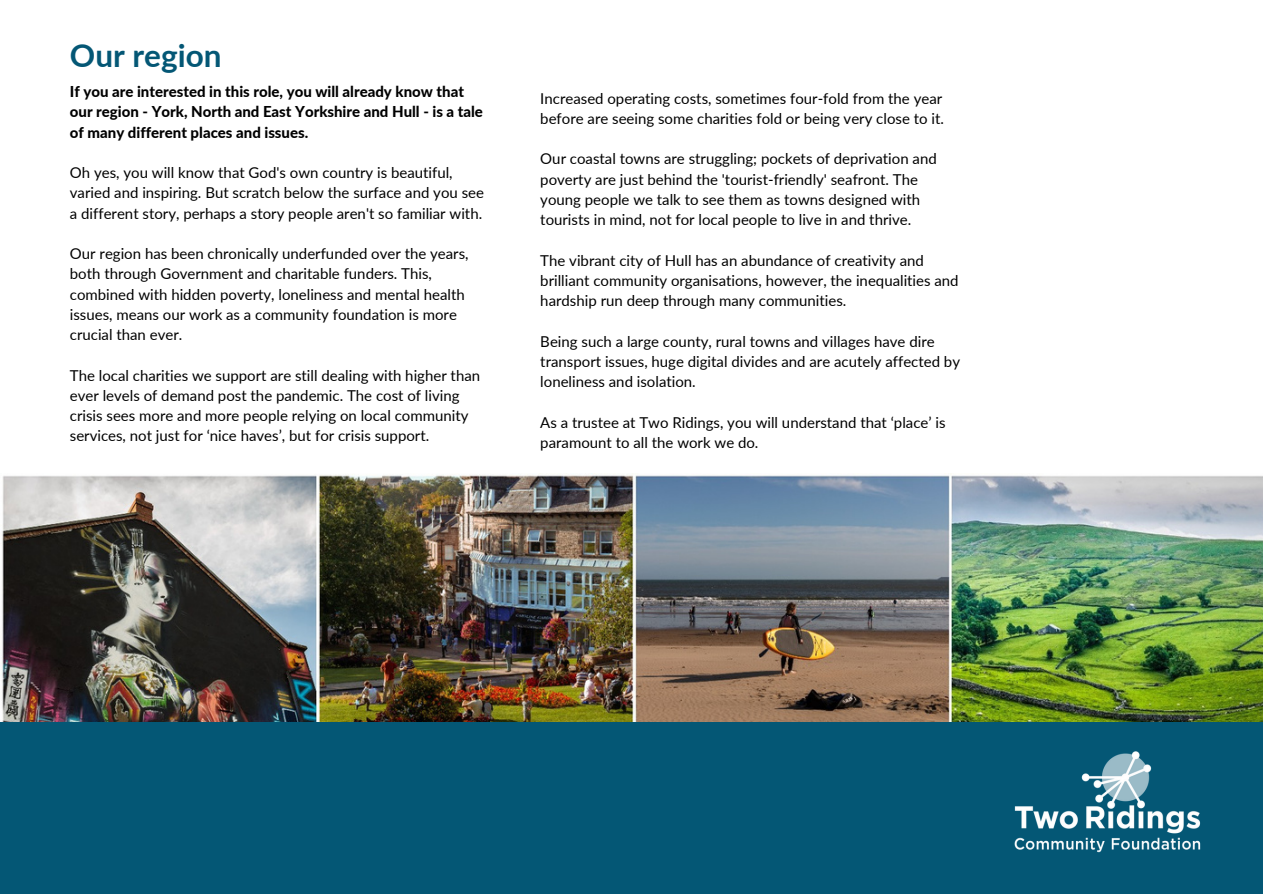
<style>
.page{position:relative;width:1263px;height:894px;background:#fff}
.page>*{position:absolute;margin:0;border:0;box-sizing:border-box;transform-origin:0 0}
.t1{font:700 31.5px "Lato";color:#045775}
.t2{font:15px/20.2px "Lato";color:#000}
.t3{font:800 15px/20.2px "Lato";color:#000}
</style>
<div class="page">
<img style="left:1px;top:473px;width:1262px;height:248px">
<div style="left:0;top:721px;width:1263px;height:172px;background:#045775"></div>
<img style="left:1014px;top:751px;width:187px;height:102px">
<p class="t1" style="left:70px;top:36px;width:153px">Our region</p>
<p class="t3" style="left:70px;top:81px;width:415px">If you are interested in this role, you will already know that our region - York, North and East Yorkshire and Hull - is a tale of many different places and issues.</p>
<p class="t2" style="left:70px;top:162px;width:416px">Oh yes, you will know that God's own country is beautiful, varied and inspiring. But scratch below the surface and you see a different story, perhaps a story people aren't so familiar with.</p>
<p class="t2" style="left:70px;top:243px;width:400px">Our region has been chronically underfunded over the years, both through Government and charitable funders. This, combined with hidden poverty, loneliness and mental health issues, means our work as a community foundation is more crucial than ever.</p>
<p class="t2" style="left:70px;top:364px;width:412px">The local charities we support are still dealing with higher than ever levels of demand post the pandemic. The cost of living crisis sees more and more people relying on local community services, not just for ‘nice haves’, but for crisis support.</p>
<p class="t2" style="left:540px;top:88px;width:405px">Increased operating costs, sometimes four-fold from the year before are seeing some charities fold or being very close to it.</p>
<p class="t2" style="left:540px;top:148px;width:398px">Our coastal towns are struggling; pockets of deprivation and poverty are just behind the 'tourist-friendly' seafront. The young people we talk to see them as towns designed with tourists in mind, not for local people to live in and thrive.</p>
<p class="t2" style="left:540px;top:249px;width:420px">The vibrant city of Hull has an abundance of creativity and brilliant community organisations, however, the inequalities and hardship run deep through many communities.</p>
<p class="t2" style="left:540px;top:330px;width:421px">Being such a large county, rural towns and villages have dire transport issues, huge digital divides and are acutely affected by loneliness and isolation.</p>
<p class="t2" style="left:540px;top:411px;width:407px">As a trustee at Two Ridings, you will understand that ‘place’ is paramount to all the work we do.</p>
</div>
